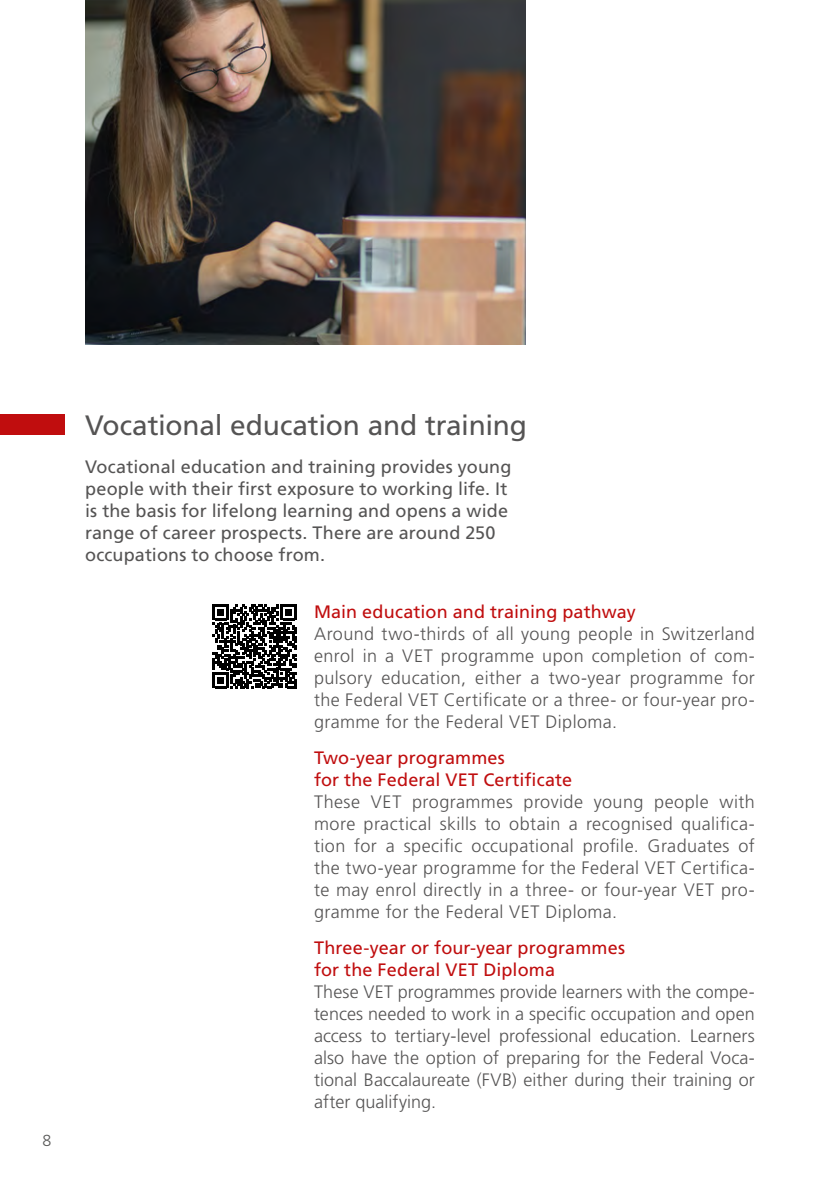
<style>
.page{position:relative;width:840px;height:1191px;background:#fff}
.page>*{position:absolute;margin:0;border:0;box-sizing:border-box;transform-origin:0 0}
.t1{font:28px "Frutiger LT Std";letter-spacing:-.01em;color:#555454}
.t2{font:300 18px/22px "Frutiger LT Std";letter-spacing:.02em;color:#555454;text-align:justify}
.t3{font:18px/22px "Frutiger LT Std";letter-spacing:.01em;color:#555454}
.t4{font:18px/22px "Frutiger LT Std";letter-spacing:.005em;color:#c00d0e}
.t5{font:300 16px "Frutiger LT Std";color:#575756}
</style>
<div class="page">
<img style="left:85px;top:0;width:440px;height:344px">
<div style="left:0;top:414px;width:64px;height:21px;background:#c00d0e"></div>
<svg style="left:212px;top:604px;width:84px;height:84px"></svg>
<p class="t5" style="left:43px;top:1131px;width:10px">8</p>
<h1 class="t1" style="left:85px;top:409px;width:443px">Vocational education and training</h1>
<p class="t3" style="left:85px;top:456px;width:427px">Vocational education and training provides young people with their first exposure to working life. It is the basis for lifelong learning and opens a wide range of career prospects. There are around 250 occupations to choose from.</p>
<p class="t4" style="left:314px;top:600px;width:323px">Main education and training pathway</p>
<p class="t2" style="left:314px;top:622px;width:442px">Around two-thirds of all young people in Switzerland enrol in a VET programme upon completion of com&shy;pulsory education, either a two-year programme for the Federal VET Certificate or a three- or four-year pro&shy;gramme for the Federal VET Diploma.</p>
<p class="t4" style="left:314px;top:746px;width:259px">Two-year programmes<br>for the Federal VET Certificate</p>
<p class="t2" style="left:314px;top:790px;width:442px">These VET programmes provide young people with more practical skills to obtain a recognised qualifica&shy;tion for a specific occupational profile. Graduates of the two-year programme for the Federal VET Certifica&shy;te may enrol directly in a three- or four-year VET pro&shy;gramme for the Federal VET Diploma.</p>
<p class="t4" style="left:314px;top:936px;width:312px">Three-year or four-year programmes for the Federal VET Diploma</p>
<p class="t2" style="left:314px;top:980px;width:442px">These VET programmes provide learners with the compe&shy;tences needed to work in a specific occupation and open access to tertiary-level professional education. Learners also have the option of preparing for the Federal Voca&shy;tional Baccalaureate (FVB) either during their training or after qualifying.</p>
</div>
